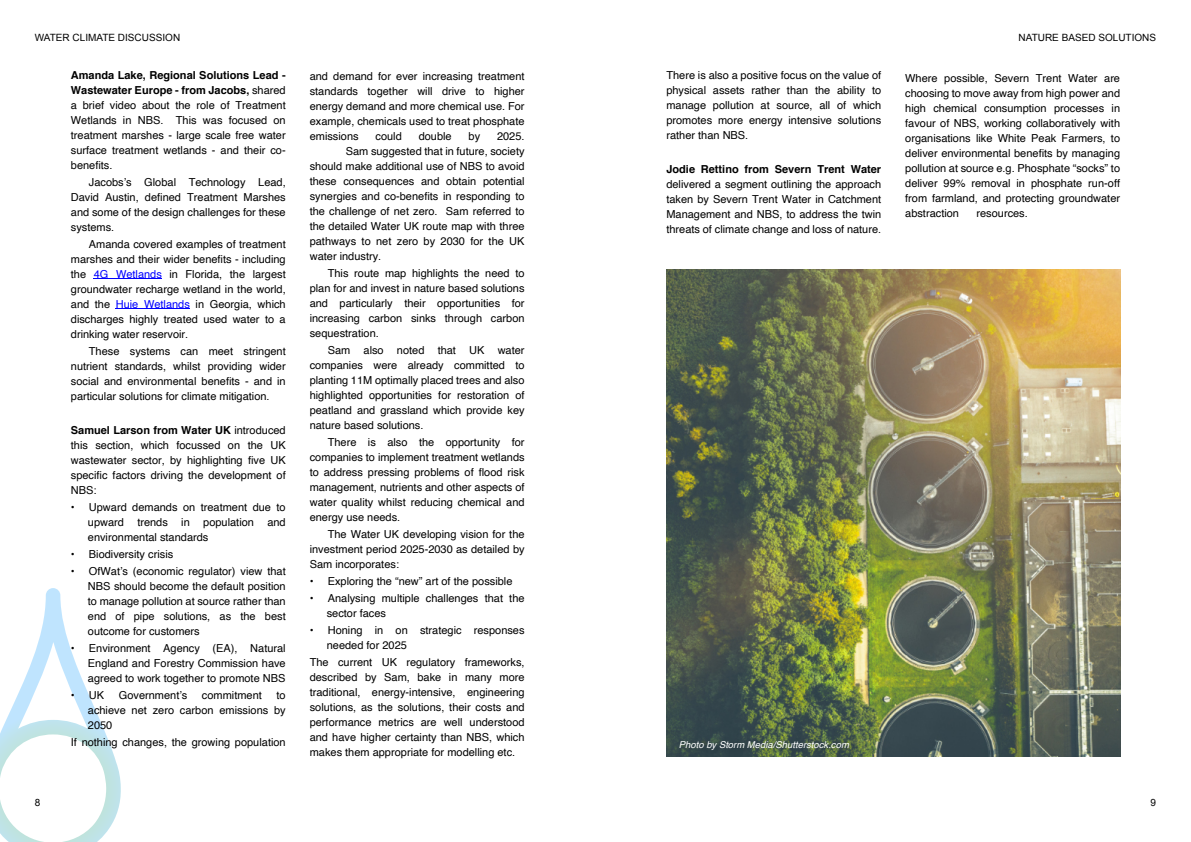
<style>
.page{position:relative;width:1191px;height:842px;background:#fff}
.page>*{position:absolute;margin:0;border:0;box-sizing:border-box;transform-origin:0 0}
.t1{font:11px/15px "Helvetica";color:#000;text-align:justify}
.t2{font:700 11px "Helvetica";color:#000}
.t3{font:10px "Arial";color:#000}
.t4{font:italic 9.5px "Helvetica";color:#fff}
.s1{font-weight:700}
.s2{color:#00f}
.s3{color:#fff}
</style>
<div class="page">
<svg style="left:0;top:588px;width:121px;height:254px"></svg>
<hr style="left:94px;top:279px;width:68px;height:1px;background:#00f">
<hr style="left:116px;top:309px;width:74px;height:1px;background:#00f">
<img style="left:666px;top:269px;width:454px;height:488px">
<img style="left:676px;top:737px;width:181px;height:20px">
<p class="t3" style="left:35px;top:34px;width:147px">WATER CLIMATE DISCUSSION</p>
<p class="t1" style="left:71px;top:68px;width:216px"><span class="s1">Amanda Lake, Regional Solutions Lead - Wastewater Europe - from Jacobs,</span> shared a brief video about the role of Treatment Wetlands in NBS. This was focused on treatment marshes - large scale free water surface treatment wetlands - and their co&shy;benefits.</p>
<p class="t1" style="left:71px;top:175px;width:216px;text-indent:18px">Jacobs’s Global Technology Lead, David Austin, defined Treatment Marshes and some of the design challenges for these systems.</p>
<p class="t1" style="left:71px;top:237px;width:216px;text-indent:18px">Amanda covered examples of treatment marshes and their wider benefits - including the <span class="s2">4G Wetlands</span> in Florida, the largest groundwater recharge wetland in the world, and the <span class="s2">Huie Wetlands</span> in Georgia, which discharges highly treated used water to a drinking water reservoir.</p>
<p class="t1" style="left:71px;top:344px;width:216px;text-indent:18px">These systems can meet stringent nutrient standards, whilst providing wider social and environmental benefits - and in particular solutions for climate mitigation.</p>
<p class="t1" style="left:71px;top:423px;width:216px"><span class="s1">Samuel Larson from Water UK</span> introduced this section, which focussed on the UK wastewater sector, by highlighting five UK specific factors driving the development of NBS:</p>
<p class="t1" style="left:88px;top:500px;width:199px;text-indent:-17px">• Upward demands on treatment due to upward trends in population and environmental standards</p>
<p class="t1" style="left:71px;top:547px;width:104px">• Biodiversity crisis</p>
<p class="t1" style="left:88px;top:564px;width:199px;text-indent:-17px">• OfWat’s (economic regulator) view that NBS should become the default position to manage pollution at source rather than end of pipe solutions, as the best outcome for customers</p>
<p class="t1" style="left:88px;top:641px;width:199px;text-indent:-17px">• Environment Agency (EA), Natural England and Forestry Commission have agreed to work together to promote NBS</p>
<p class="t1" style="left:71px;top:688px;width:35px">• UK</p>
<p class="t1" style="left:119px;top:688px;width:70px">Government’s</p>
<p class="t1" style="left:202px;top:688px;width:61px">commitment</p>
<p class="t1" style="left:88px;top:688px;width:199px;text-indent:189px">to achieve net zero carbon emissions by 2050</p>
<p class="t1" style="left:71px;top:735px;width:216px">If nothing changes, the growing population</p>
<p class="t1" style="left:310px;top:69px;width:216px">and demand for ever increasing treatment standards together will drive to higher energy demand and more chemical use. For example, chemicals used to treat phosphate emissions</p>
<p class="t1" style="left:375px;top:129px;width:28px">could</p>
<p class="t1" style="left:419px;top:129px;width:35px">double</p>
<p class="t1" style="left:468px;top:129px;width:13px">by</p>
<p class="t1" style="left:497px;top:129px;width:29px">2025.</p>
<p class="t1" style="left:346px;top:144px;width:180px">Sam suggested that in future, society</p>
<p class="t1" style="left:310px;top:159px;width:216px">should make additional use of NBS to avoid</p>
<p class="t1" style="left:310px;top:174px;width:216px">these consequences and obtain potential</p>
<p class="t1" style="left:310px;top:189px;width:216px">synergies and co-benefits in responding to</p>
<p class="t1" style="left:310px;top:204px;width:216px">the challenge of net zero. Sam referred to</p>
<p class="t1" style="left:310px;top:219px;width:216px">the detailed Water UK route map with three</p>
<p class="t1" style="left:310px;top:234px;width:216px">pathways to net zero by 2030 for the UK</p>
<p class="t1" style="left:310px;top:249px;width:73px">water industry.</p>
<p class="t1" style="left:310px;top:266px;width:216px;text-indent:18px">This route map highlights the need to plan for and invest in nature based solutions and particularly their opportunities for increasing carbon sinks through carbon sequestration.</p>
<p class="t1" style="left:310px;top:343px;width:216px;text-indent:18px">Sam also noted that UK water companies were already committed to planting 11M optimally placed trees and also highlighted opportunities for restoration of peatland and grassland which provide key nature based solutions.</p>
<p class="t1" style="left:310px;top:435px;width:216px;text-indent:18px">There is also the opportunity for companies to implement treatment wetlands to address pressing problems of flood risk management, nutrients and other aspects of water quality whilst reducing chemical and energy use needs.</p>
<p class="t1" style="left:310px;top:527px;width:216px;text-indent:18px">The Water UK developing vision for the investment period 2025-2030 as detailed by Sam incorporates:</p>
<p class="t1" style="left:310px;top:574px;width:204px">• Exploring the “new” art of the possible</p>
<p class="t1" style="left:327px;top:591px;width:199px;text-indent:-17px">• Analysing multiple challenges that the sector faces</p>
<p class="t1" style="left:327px;top:623px;width:199px;text-indent:-17px">• Honing in on strategic responses needed for 2025</p>
<p class="t1" style="left:310px;top:655px;width:216px">The current UK regulatory frameworks, described by Sam, bake in many more traditional, energy-intensive, engineering solutions, as the solutions, their costs and performance metrics are well understood and have higher certainty than NBS, which makes them appropriate for modelling etc.</p>
<p class="t1" style="left:666px;top:68px;width:216px">There is also a positive focus on the value of physical assets rather than the ability to manage pollution at source, all of which promotes more energy intensive solutions rather than NBS.<span class="s3">on this.</span></p>
<p class="t2" style="left:666px;top:165px;width:216px">Jodie Rettino from Severn Trent Water</p>
<p class="t1" style="left:666px;top:177px;width:216px">delivered a segment outlining the approach taken by Severn Trent Water in Catchment Management and NBS, to address the twin threats of climate change and loss of nature.</p>
<p class="t3" style="left:1018px;top:34px;width:139px">NATURE BASED SOLUTIONS</p>
<p class="t1" style="left:905px;top:71px;width:216px">Where possible, Severn Trent Water are choosing to move away from high power and high chemical consumption processes in favour of NBS, working collaboratively with organisations like White Peak Farmers, to deliver environmental benefits by managing pollution at source e.g. Phosphate “socks” to deliver 99% removal in phosphate run-off from farmland, and protecting groundwater abstraction</p>
<p class="t1" style="left:976px;top:206px;width:63px">resources.<span class="s3">%</span></p>
<p class="t4" style="left:679px;top:741px;width:172px">Photo by Storm Media/Shutterstock.com</p>
<p class="t3" style="left:35px;top:798px;width:7px">8</p>
<p class="t3" style="left:1150px;top:798px;width:7px">9</p>
</div>
